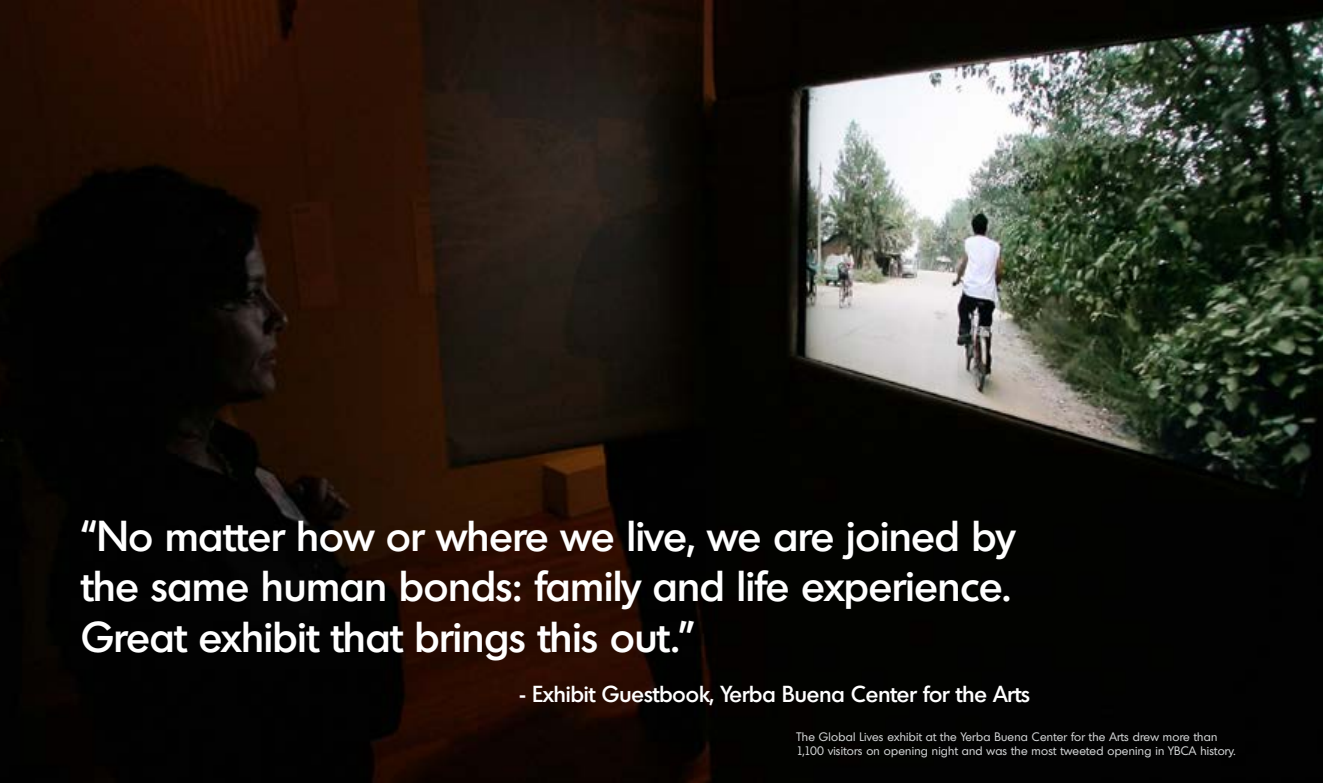
<style>
.page{position:relative;width:1323px;height:783px;background:#fff}
.page>*{position:absolute;margin:0;border:0;box-sizing:border-box;transform-origin:0 0}
.t1{font:500 42px/50.4px "Montreal Serial";color:#fff;text-align:justify}
.t2{font:500 22.5px "Montreal Serial";color:#fff}
.t3{font:12px/14.4px "Montreal Serial";letter-spacing:.02em;color:#d1d3d4}
</style>
<div class="page">
<img style="left:0;top:0;width:1323px;height:783px">
<h1 class="t1" style="left:81px;top:509px;width:935px">“No matter how or where we live, we are joined by the same human bonds: family and life experience.<br>Great exhibit that brings this out.”</h1>
<h2 class="t2" style="left:519px;top:679px;width:513px">- Exhibit Guestbook, Yerba Buena Center for the Arts</h2>
<p class="t3" style="left:797px;top:729px;width:440px">The Global Lives exhibit at the Yerba Buena Center for the Arts drew more than<br>1,100 visitors on opening night and was the most tweeted opening in YBCA history.</p>
</div>
